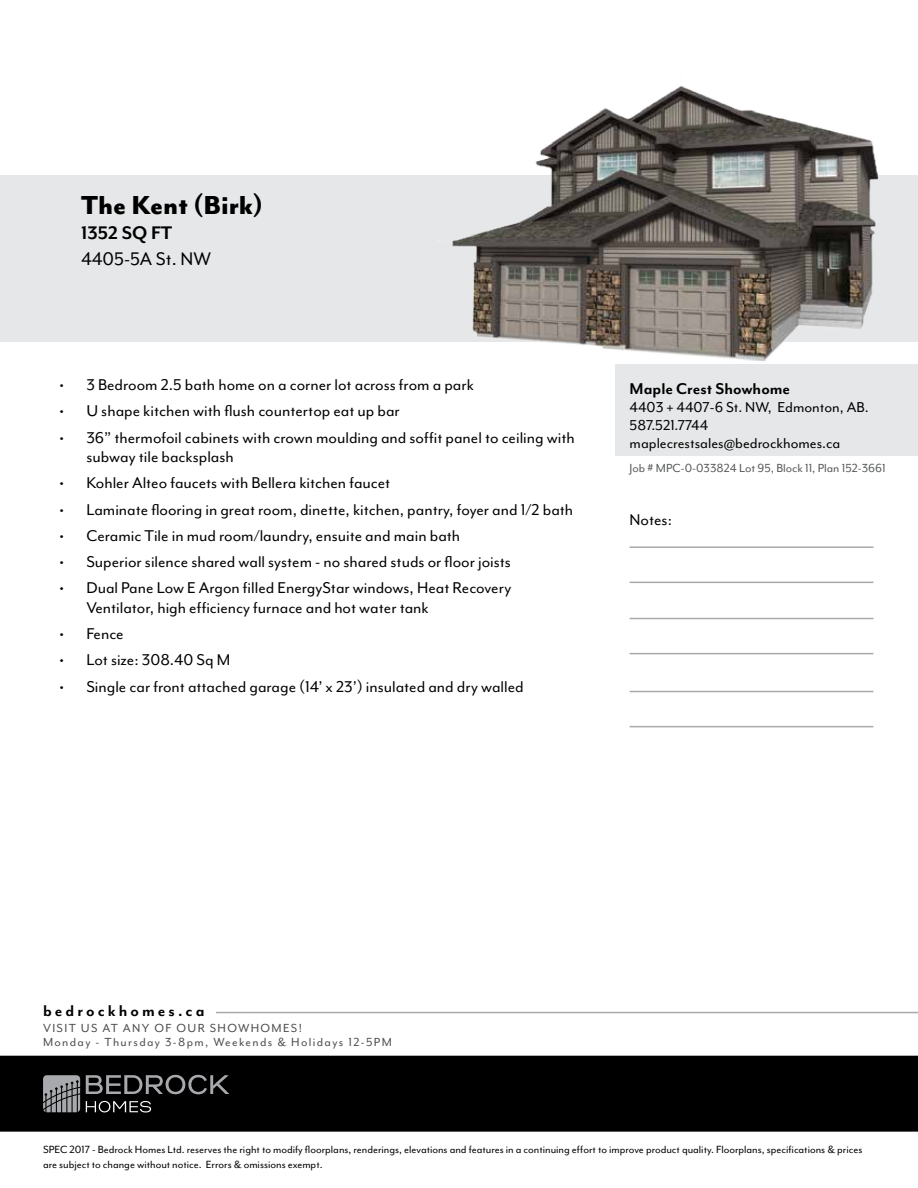
<style>
.page{position:relative;width:918px;height:1188px;background:#fff}
.page>*{position:absolute;margin:0;border:0;box-sizing:border-box;transform-origin:0 0}
.t1{font:800 30px "Mr Eaves Mod OT";color:#000}
.t2{font:21px "Mr Eaves Mod OT";color:#000}
.t3{font:700 21px "Mr Eaves Mod OT";color:#000}
.t4{font:18px/19.5px "Mr Eaves Mod OT";color:#000}
.t5{font:700 18px "Mr Eaves Mod OT";color:#000}
.t6{font:700 18px "Mr Eaves Mod OT";letter-spacing:.17em;color:#000}
.t7{font:16.5px/18px "Mr Eaves Mod OT";color:#000}
.t8{font:13.5px/13.5px "Mr Eaves Mod OT";letter-spacing:.1em;color:#4d4d4f}
.t9{font:13.5px "Mr Eaves Mod OT";color:#58595b}
.t10{font:12px/14.4px "Mr Eaves Mod OT";color:#000}
</style>
<div class="page">
<div style="left:0;top:175px;width:918px;height:167px;background:#e6e7e8"></div>
<div style="left:616px;top:364px;width:302px;height:92px;background:#e6e7e8"></div>
<img style="left:452px;top:85px;width:427px;height:288px">
<hr style="left:216px;top:1012px;width:702px;height:1px;background:#a7a9ac">
<div style="left:0;top:1056px;width:918px;height:76px;background:#000"></div>
<svg style="left:43px;top:1075px;width:37px;height:37px"></svg>
<svg style="left:86px;top:1075px;width:143px;height:19px"></svg>
<svg style="left:86px;top:1101px;width:65px;height:12px"></svg>
<hr style="left:630px;top:582px;width:243px;height:1px;background:#a7a9ac">
<hr style="left:630px;top:653px;width:243px;height:1px;background:#a7a9ac">
<hr style="left:630px;top:726px;width:243px;height:1px;background:#a7a9ac">
<hr style="left:630px;top:546px;width:243px;height:2px;background:#a7a9ac">
<hr style="left:630px;top:618px;width:243px;height:1px;background:#a7a9ac">
<hr style="left:630px;top:691px;width:243px;height:1px;background:#a7a9ac">
<h1 class="t1" style="left:81px;top:188px;width:184px">The Kent (Birk)</h1>
<p class="t3" style="left:81px;top:221px;width:93px">1352 SQ FT</p>
<p class="t2" style="left:81px;top:247px;width:131px">4405-5A St. NW</p>
<p class="t4" style="left:59px;top:375px;width:416px">• 3 Bedroom 2.5 bath home on a corner lot across from a park</p>
<p class="t4" style="left:59px;top:401px;width:342px">• U shape kitchen with flush countertop eat up bar</p>
<p class="t4" style="left:86px;top:427px;width:490px;text-indent:-27px">• 36” thermofoil cabinets with crown moulding and soffit panel to ceiling with subway tile backsplash</p>
<p class="t4" style="left:59px;top:473px;width:332px">• Kohler Alteo faucets with Bellera kitchen faucet</p>
<p class="t4" style="left:59px;top:499px;width:515px">• Laminate flooring in great room, dinette, kitchen, pantry, foyer and 1/2 bath</p>
<p class="t4" style="left:59px;top:526px;width:402px">• Ceramic Tile in mud room/laundry, ensuite and main bath</p>
<p class="t4" style="left:59px;top:552px;width:453px">• Superior silence shared wall system - no shared studs or floor joists</p>
<p class="t4" style="left:86px;top:578px;width:426px;text-indent:-27px">• Dual Pane Low E Argon filled EnergyStar windows, Heat Recovery<br>Ventilator, high efficiency furnace and hot water tank</p>
<p class="t4" style="left:59px;top:624px;width:66px">• Fence</p>
<p class="t4" style="left:59px;top:650px;width:172px">• Lot size: 308.40 Sq M</p>
<p class="t4" style="left:59px;top:676px;width:466px">• Single car front attached garage (14’ x 23’) insulated and dry walled</p>
<p class="t5" style="left:630px;top:379px;width:162px">Maple Crest Showhome</p>
<p class="t7" style="left:630px;top:398px;width:241px">4403 + 4407-6 St. NW, Edmonton, AB.<br>587.521.7744 maplecrestsales@bedrockhomes.ca</p>
<p class="t9" style="left:630px;top:460px;width:258px">Job # MPC-0-033824 Lot 95, Block 11, Plan 152-3661</p>
<p class="t4" style="left:630px;top:510px;width:44px">Notes:</p>
<p class="t6" style="left:43px;top:1000px;width:163px">bedrockhomes.ca</p>
<p class="t8" style="left:43px;top:1021px;width:350px">VISIT US AT ANY OF OUR SHOWHOMES!<br>Monday - Thursday 3-8pm, Weekends &amp; Holidays 12-5PM</p>
<p class="t10" style="left:43px;top:1143px;width:821px">SPEC 2017 - Bedrock Homes Ltd. reserves the right to modify floorplans, renderings, elevations and features in a continuing effort to improve product quality. Floorplans, specifications &amp; prices are subject to change without notice. Errors &amp; omissions exempt.</p>
</div>
